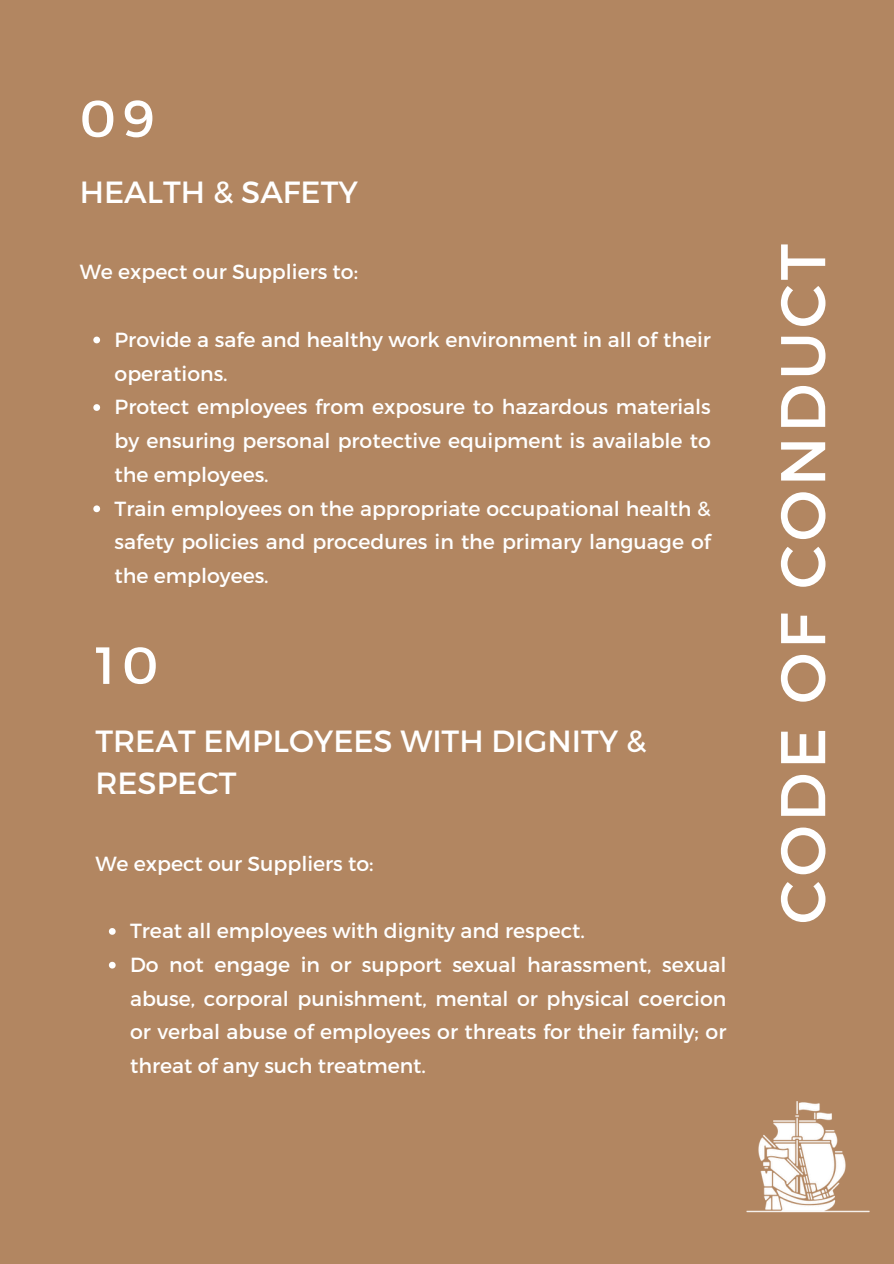
<style>
.page{position:relative;width:894px;height:1264px;background:#fff}
.page>*{position:absolute;margin:0;border:0;box-sizing:border-box;transform-origin:0 0}
.t1{font:63px "Montserrat";letter-spacing:.06em;color:#fff}
.t2{font:52.2px "Montserrat";color:#fff}
.t3{font:30.6px/42.8px "Montserrat";color:#fff}
.t4{font:20.4px/33.8px "Montserrat";color:#fff;text-align:justify}
</style>
<div class="page">
<div style="left:0;top:0;width:893px;height:1263px;background:#b28661"></div>
<img style="left:746px;top:1101px;width:124px;height:112px">
<svg style="left:93px;top:336px;width:7px;height:7px"></svg>
<svg style="left:93px;top:404px;width:7px;height:7px"></svg>
<svg style="left:93px;top:505px;width:7px;height:7px"></svg>
<svg style="left:109px;top:928px;width:7px;height:6px"></svg>
<svg style="left:109px;top:961px;width:7px;height:7px"></svg>
<p class="t2" style="left:80px;top:85px;width:76px">09</p>
<p class="t3" style="left:80px;top:169px;width:279px">HEALTH &amp; SAFETY</p>
<h1 class="t4" style="left:80px;top:254px;width:279px">We expect our Suppliers to:</h1>
<h2 class="t4" style="left:114px;top:321px;width:597px">Provide a safe and healthy work environment in all of their operations.</h2>
<p class="t4" style="left:114px;top:389px;width:597px">Protect employees from exposure to hazardous materials by ensuring personal protective equipment is available to the employees.</p>
<p class="t4" style="left:114px;top:490px;width:597px">Train employees on the appropriate occupational health &amp; safety policies and procedures in the primary language of the employees.</p>
<p class="t2" style="left:95px;top:631px;width:64px">10</p>
<p class="t3" style="left:95px;top:717px;width:552px">TREAT EMPLOYEES WITH DIGNITY &amp;<br>RESPECT</p>
<p class="t4" style="left:95px;top:845px;width:279px">We expect our Suppliers to:</p>
<h2 class="t4" style="left:130px;top:913px;width:456px">Treat all employees with dignity and respect.</h2>
<p class="t4" style="left:130px;top:946px;width:597px">Do not engage in or support sexual harassment, sexual abuse, corporal punishment, mental or physical coercion or verbal abuse of employees or threats for their family; or threat of any such treatment.</p>
<p class="t1" style="left:761px;top:924px;width:681px;rotate:-90deg">CODE OF CONDUCT</p>
</div>
